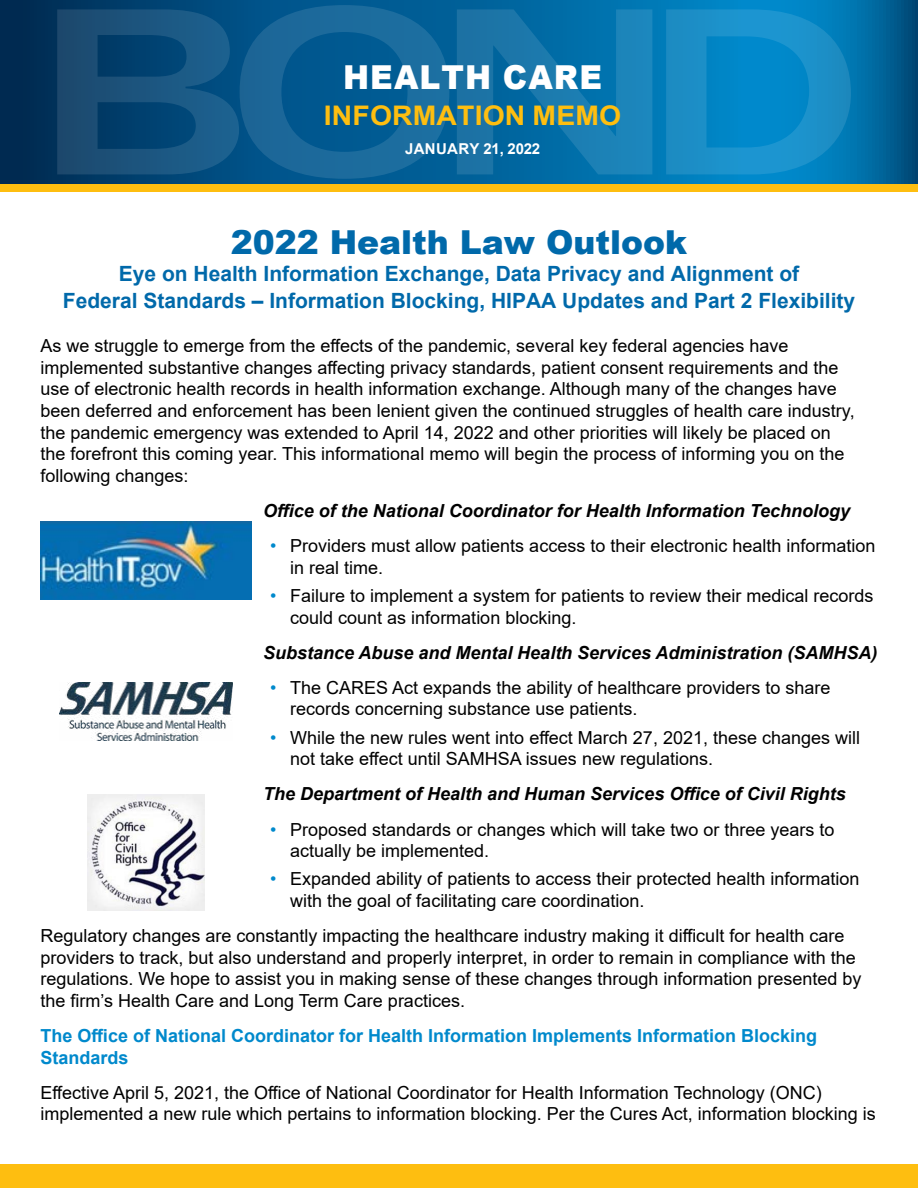
<style>
.page{position:relative;width:918px;height:1188px;background:#fff}
.page>*{position:absolute;margin:0;border:0;box-sizing:border-box;transform-origin:0 0}
.t1{font:900 33px "Arial";color:#0069aa}
.t2{font:900 33px "Arial";letter-spacing:.035em;color:#fff;scale:.95 1}
.t3{font:700 27px "Arial";letter-spacing:.005em;color:#febe10;scale:1.05 1}
.t4{font:700 21px/27px "Arial";color:#0069aa;text-align:center}
.t5{font:18px/21.6px "Arial";color:#000}
.t6{font:italic 700 18px "Arial";color:#000}
.t7{font:700 18px/21.6px "Arial";color:#0089cc}
.t8{font:700 15px "Arial";letter-spacing:.02em;color:#fff}
.s1{color:#0089cc}
</style>
<div class="page">
<div style="left:0;top:138px;width:918px;height:54px;background:#febe10"></div>
<svg style="left:0;top:0;width:918px;height:184px;background:#005689"></svg>
<svg style="left:57px;top:5px;width:392px;height:174px;background:#0f5888"></svg>
<svg style="left:457px;top:9px;width:195px;height:165px;background:#1075ab"></svg>
<svg style="left:666px;top:9px;width:185px;height:165px;background:#0f8bc7"></svg>
<div style="left:0;top:1164px;width:918px;height:24px;background:#febe10"></div>
<img style="left:40px;top:522px;width:211px;height:78px">
<img style="left:60px;top:683px;width:172px;height:58px">
<img style="left:87px;top:794px;width:118px;height:117px">
<h1 class="t2" style="left:343px;top:53px;width:274px">HEALTH CARE</h1>
<h2 class="t3" style="left:324px;top:97px;width:285px">INFORMATION MEMO</h2>
<p class="t8" style="left:405px;top:138px;width:137px">JANUARY 21, 2022</p>
<h1 class="t1" style="left:231px;top:219px;width:458px">2022 Health Law Outlook</h1>
<p class="t4" style="left:63px;top:261px;width:794px">Eye on Health Information Exchange, Data Privacy and Alignment of<br>Federal Standards – Information Blocking, HIPAA Updates and Part 2 Flexibility</p>
<p class="t5" style="left:40px;top:335px;width:816px">As we struggle to emerge from the effects of the pandemic, several key federal agencies have implemented substantive changes affecting privacy standards, patient consent requirements and the use of electronic health records in health information exchange. Although many of the changes have been deferred and enforcement has been lenient given the continued struggles of health care industry, the pandemic emergency was extended to April 14, 2022 and other priorities will likely be placed on the forefront this coming year. This informational memo will begin the process of informing you on the following changes:</p>
<p class="t6" style="left:263px;top:499px;width:588px">Office of the National Coordinator for Health Information Technology</p>
<p class="t5" style="left:290px;top:535px;width:587px;text-indent:-20px"><span class="s1">•</span> Providers must allow patients access to their electronic health information in real time.</p>
<p class="t5" style="left:290px;top:585px;width:585px;text-indent:-20px"><span class="s1">•</span> Failure to implement a system for patients to review their medical records could count as information blocking.</p>
<p class="t6" style="left:263px;top:640px;width:616px">Substance Abuse and Mental Health Services Administration (SAMHSA)</p>
<p class="t5" style="left:290px;top:677px;width:542px;text-indent:-20px"><span class="s1">•</span> The CARES Act expands the ability of healthcare providers to share records concerning substance use patients.</p>
<p class="t5" style="left:290px;top:726px;width:571px;text-indent:-20px"><span class="s1">•</span> While the new rules went into effect March 27, 2021, these changes will not take effect until SAMHSA issues new regulations.</p>
<p class="t6" style="left:263px;top:782px;width:584px">The Department of Health and Human Services Office of Civil Rights</p>
<p class="t5" style="left:290px;top:818px;width:546px;text-indent:-20px"><span class="s1">•</span> Proposed standards or changes which will take two or three years to actually be implemented.</p>
<p class="t5" style="left:290px;top:868px;width:571px;text-indent:-20px"><span class="s1">•</span> Expanded ability of patients to access their protected health information with the goal of facilitating care coordination.</p>
<p class="t5" style="left:40px;top:925px;width:823px">Regulatory changes are constantly impacting the healthcare industry making it difficult for health care providers to track, but also understand and properly interpret, in order to remain in compliance with the regulations. We hope to assist you in making sense of these changes through information presented by the firm’s Health Care and Long Term Care practices.</p>
<p class="t7" style="left:40px;top:1025px;width:778px">The Office of National Coordinator for Health Information Implements Information Blocking<br>Standards</p>
<p class="t5" style="left:40px;top:1082px;width:837px">Effective April 5, 2021, the Office of National Coordinator for Health Information Technology (ONC) implemented a new rule which pertains to information blocking. Per the Cures Act, information blocking is</p>
</div>
